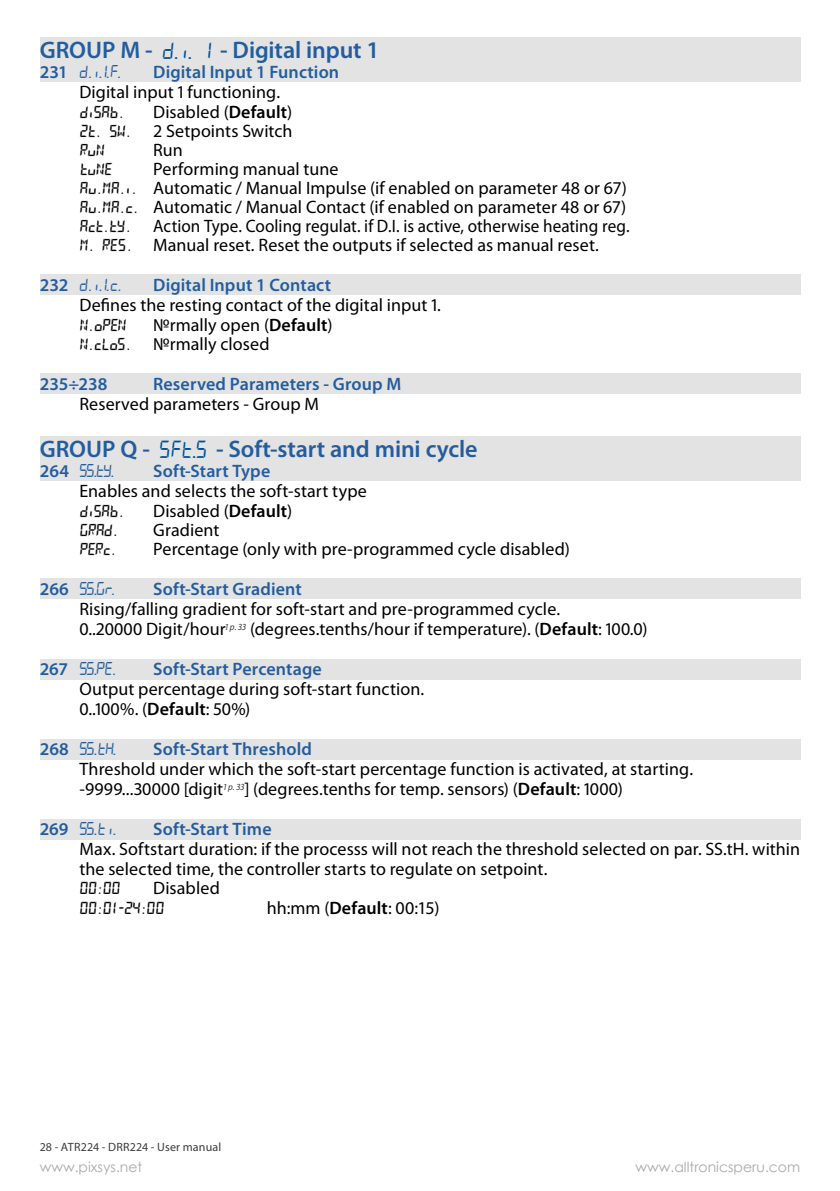
<style>
.page{position:relative;width:840px;height:1191px;background:#fff}
.page>*{position:absolute;margin:0;border:0;box-sizing:border-box;transform-origin:0 0}
.t1{font:600 24px "Myriad Pro";letter-spacing:-.005em;color:#245d9f}
.t2{font:18px/19px "Myriad Pro";letter-spacing:.005em;color:#000}
.t3{font:600 18px "Myriad Pro";letter-spacing:.005em;color:#245d9f}
.t4{font:18px "Pix 7 Segs";letter-spacing:-.11em;color:#245d9f;scale:.95 1}
.t5{font:17px "Pixsys 11 Segs";letter-spacing:-.07em;color:#000}
.t6{font:14px "Century Gothic";color:#ababab}
.t7{font:12px "Myriad Pro";letter-spacing:.02em;color:#3c3c3b}
.s1{font-family:"Pix 7 Segs";font-weight:400;color:#005095}
.s2{font-family:"Myriad Pro";font-weight:600}
.s3{font-weight:600}
.s4{font-family:"Pixsys 11 Segs";font-size:17px}
</style>
<div class="page">
<div style="left:40px;top:37px;width:759px;height:27px;background:#e3e3e3"></div>
<div style="left:40px;top:61px;width:759px;height:21px;background:#e3e3e3"></div>
<div style="left:40px;top:274px;width:759px;height:21px;background:#e3e3e3"></div>
<div style="left:40px;top:373px;width:759px;height:21px;background:#e3e3e3"></div>
<div style="left:40px;top:436px;width:759px;height:27px;background:#e3e3e3"></div>
<div style="left:40px;top:460px;width:759px;height:21px;background:#e3e3e3"></div>
<div style="left:40px;top:578px;width:759px;height:21px;background:#e3e3e3"></div>
<div style="left:40px;top:658px;width:759px;height:21px;background:#e3e3e3"></div>
<div style="left:40px;top:738px;width:759px;height:21px;background:#e3e3e3"></div>
<div style="left:40px;top:818px;width:759px;height:21px;background:#e3e3e3"></div>
<h1 class="t1" style="left:40px;top:36px;width:341px">GROUP M - <span class="s1">D.I. 1</span> - Digital input 1</h1>
<p class="t4" style="left:40px;top:61px;width:87px"><span class="s2">231</span> D.I.1.F.</p>
<p class="t3" style="left:153px;top:62px;width:187px">Digital Input 1 Function</p>
<p class="t2" style="left:79px;top:83px;width:202px">Digital input 1 functioning.</p>
<p class="t5" style="left:79px;top:102px;width:48px">DISAB.</p>
<p class="t2" style="left:79px;top:103px;width:214px;text-align:right">Disabled (<span class="s3">Default</span>)<br><span class="s4">2T. SW.</span> 2 Setpoints Switch</p>
<p class="t5" style="left:79px;top:140px;width:27px">RUN</p>
<p class="t2" style="left:153px;top:141px;width:31px">Run</p>
<p class="t5" style="left:79px;top:159px;width:36px">TUNE</p>
<p class="t2" style="left:79px;top:160px;width:551px;text-indent:74px">Performing manual tune<br><span class="s4">AU.MA.I.</span> Automatic / Manual Impulse (if enabled on parameter 48 or 67)<br><span class="s4">AU.MA.C.</span> Automatic / Manual Contact (if enabled on parameter 48 or 67)<br><span class="s4">ACT.TY.</span> Action Type. Cooling regulat. if D.I. is active, otherwise heating reg.<br><span class="s4">M. RES.</span> Manual reset. Reset the outputs if selected as manual reset.</p>
<p class="t4" style="left:40px;top:274px;width:87px"><span class="s2">232</span> D.I.1.C.</p>
<p class="t3" style="left:153px;top:275px;width:179px">Digital Input 1 Contact</p>
<p class="t2" style="left:79px;top:296px;width:362px">Defines the resting contact of the digital input 1.</p>
<p class="t5" style="left:79px;top:315px;width:49px">N.OPEN</p>
<p class="t2" style="left:79px;top:316px;width:254px;text-indent:74px">Normally open (<span class="s3">Default</span>)<br><span class="s4">N.CLOS.</span> Normally closed</p>
<p class="t3" style="left:40px;top:374px;width:69px">235÷238</p>
<p class="t3" style="left:153px;top:374px;width:249px">Reserved Parameters - Group M</p>
<p class="t2" style="left:79px;top:395px;width:241px">Reserved parameters - Group M</p>
<h1 class="t1" style="left:40px;top:435px;width:439px">GROUP Q - <span class="s1">SFT.S</span> - Soft-start and mini cycle</h1>
<p class="t4" style="left:40px;top:460px;width:80px"><span class="s2">264</span> SS.TY.</p>
<p class="t3" style="left:153px;top:461px;width:118px">Soft-Start Type</p>
<p class="t2" style="left:79px;top:482px;width:289px">Enables and selects the soft-start type</p>
<p class="t5" style="left:79px;top:501px;width:48px">DISAB.</p>
<p class="t2" style="left:153px;top:502px;width:140px">Disabled (<span class="s3">Default</span>)</p>
<p class="t5" style="left:79px;top:520px;width:42px">GRAD.</p>
<p class="t2" style="left:153px;top:521px;width:68px">Gradient</p>
<p class="t5" style="left:79px;top:539px;width:40px">PERC.</p>
<p class="t2" style="left:153px;top:540px;width:418px">Percentage (only with pre-programmed cycle disabled)</p>
<p class="t4" style="left:40px;top:578px;width:81px"><span class="s2">266</span> SS.GR.</p>
<p class="t3" style="left:153px;top:579px;width:150px">Soft-Start Gradient</p>
<p class="t2" style="left:79px;top:599px;width:569px;line-height:20px">Rising/falling gradient for soft-start and pre-programmed cycle.<br>0..20000 Digit/hour<sup>1</sup> <sup>p.</sup> <sup>33</sup> (degrees.tenths/hour if temperature). (<span class="s3">Default</span>: 100.0)</p>
<p class="t4" style="left:40px;top:658px;width:82px"><span class="s2">267</span> SS.PE.</p>
<p class="t3" style="left:153px;top:659px;width:170px">Soft-Start Percentage</p>
<p class="t2" style="left:79px;top:679px;width:346px;line-height:20px">Output percentage during soft-start function.<br>0..100%. (<span class="s3">Default</span>: 50%)</p>
<p class="t4" style="left:40px;top:738px;width:82px"><span class="s2">268</span> SS.TH.</p>
<p class="t3" style="left:153px;top:739px;width:160px">Soft-Start Threshold</p>
<p class="t2" style="left:79px;top:759px;width:614px;line-height:20px">Threshold under which the soft-start percentage function is activated, at starting. -9999...30000 [digit<sup>1</sup> <sup>p.</sup> <sup>33</sup>] (degrees.tenths for temp. sensors) (<span class="s3">Default</span>: 1000)</p>
<p class="t4" style="left:40px;top:818px;width:82px"><span class="s2">269</span> SS.TI.</p>
<p class="t3" style="left:153px;top:819px;width:120px">Soft-Start Time</p>
<p class="t2" style="left:79px;top:839px;width:721px;line-height:20px">Max. Softstart duration: if the processs will not reach the threshold selected on par. SS.tH. within the selected time, the controller starts to regulate on setpoint.</p>
<p class="t5" style="left:79px;top:878px;width:43px">00:00</p>
<p class="t2" style="left:153px;top:879px;width:68px">Disabled</p>
<p class="t5" style="left:79px;top:898px;width:87px">00:01-24:00</p>
<p class="t2" style="left:266px;top:899px;width:174px">hh:mm (<span class="s3">Default</span>: 00:15)</p>
<p class="t7" style="left:40px;top:1140px;width:183px">28 - ATR224 - DRR224 - User manual</p>
<p class="t6" style="left:40px;top:1157px;width:104px">www.pixsys.net</p>
<p class="t6" style="left:635px;top:1157px;width:166px">www.alltronicsperu.com</p>
</div>
